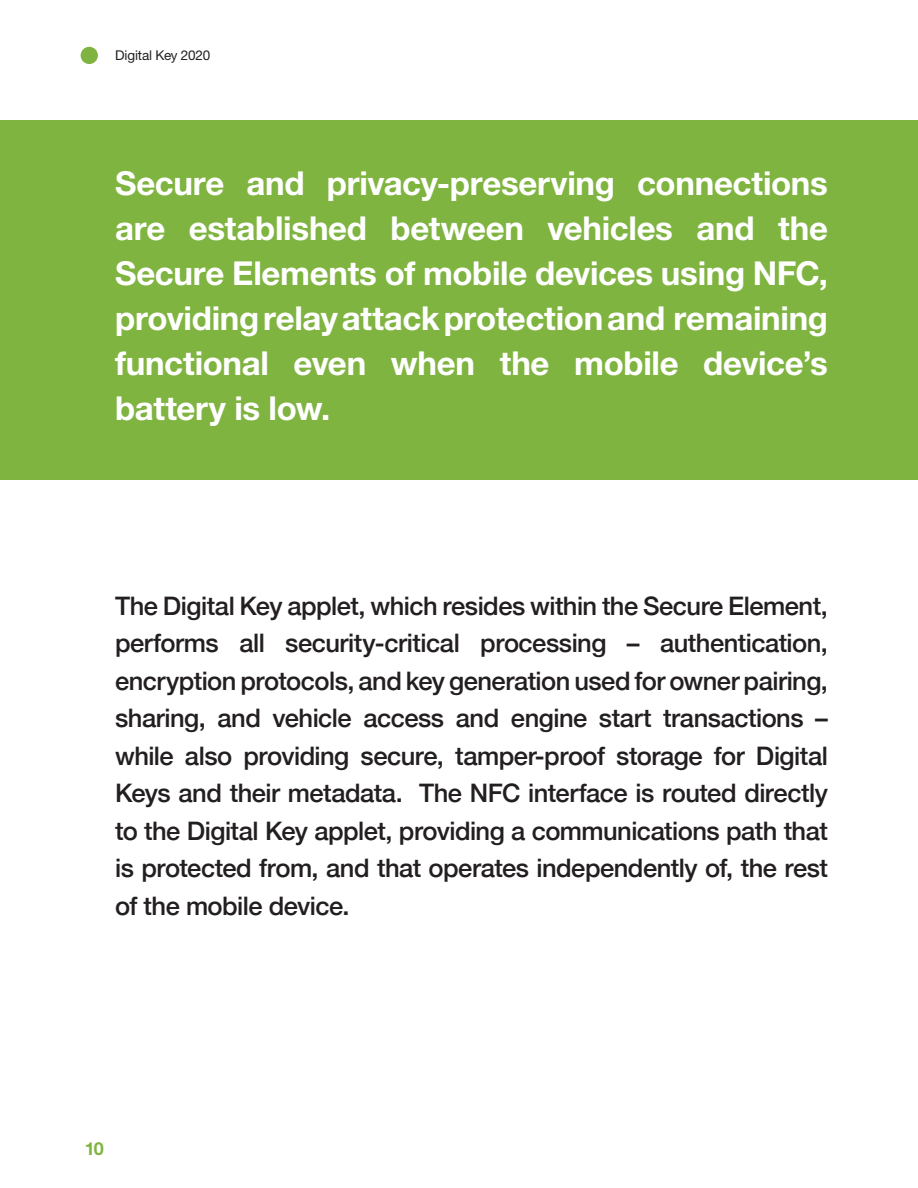
<style>
.page{position:relative;width:918px;height:1188px;background:#fff}
.page>*{position:absolute;margin:0;border:0;box-sizing:border-box;transform-origin:0 0}
.Headline_27_25_Left{font:700 33px/45px "Helvetica Neue";letter-spacing:-.01em;color:#fff;text-align:justify}
.Headline_17_20_Left{font:500 25.5px/37.5px "Helvetica Neue";letter-spacing:-.02em;color:#231f20;text-align:justify}
.t1{font:700 18px "Helvetica Neue";color:#80b441}
.t2{font:13.5px "Helvetica Neue";letter-spacing:-.01em;color:#231f20}
</style>
<div class="page">
<div style="left:81px;top:47px;width:17px;height:17px;background:#80b441;border-radius:50%"></div>
<div style="left:0;top:120px;width:918px;height:360px;background:#80b441"></div>
<p class="t2" style="left:115px;top:45px;width:97px">Digital Key 2020</p>
<p class="Headline_27_25_Left" style="left:115px;top:162px;width:714px">Secure and privacy-preserving connections are established between vehicles and the Secure Elements of mobile devices using NFC, providing relay attack protection and remaining functional even when the mobile device’s battery is low.</p>
<p class="Headline_17_20_Left" style="left:115px;top:585px;width:715px">The Digital Key applet, which resides within the Secure Element, performs all security-critical processing – authentication, encryption protocols, and key generation used for owner pairing, sharing, and vehicle access and engine start transactions – while also providing secure, tamper-proof storage for Digital Keys and their metadata. The NFC interface is routed directly to the Digital Key applet, providing a communications path that is protected from, and that operates independently of, the rest of the mobile device.</p>
<p class="t1" style="left:85px;top:1134px;width:21px">10</p>
</div>
